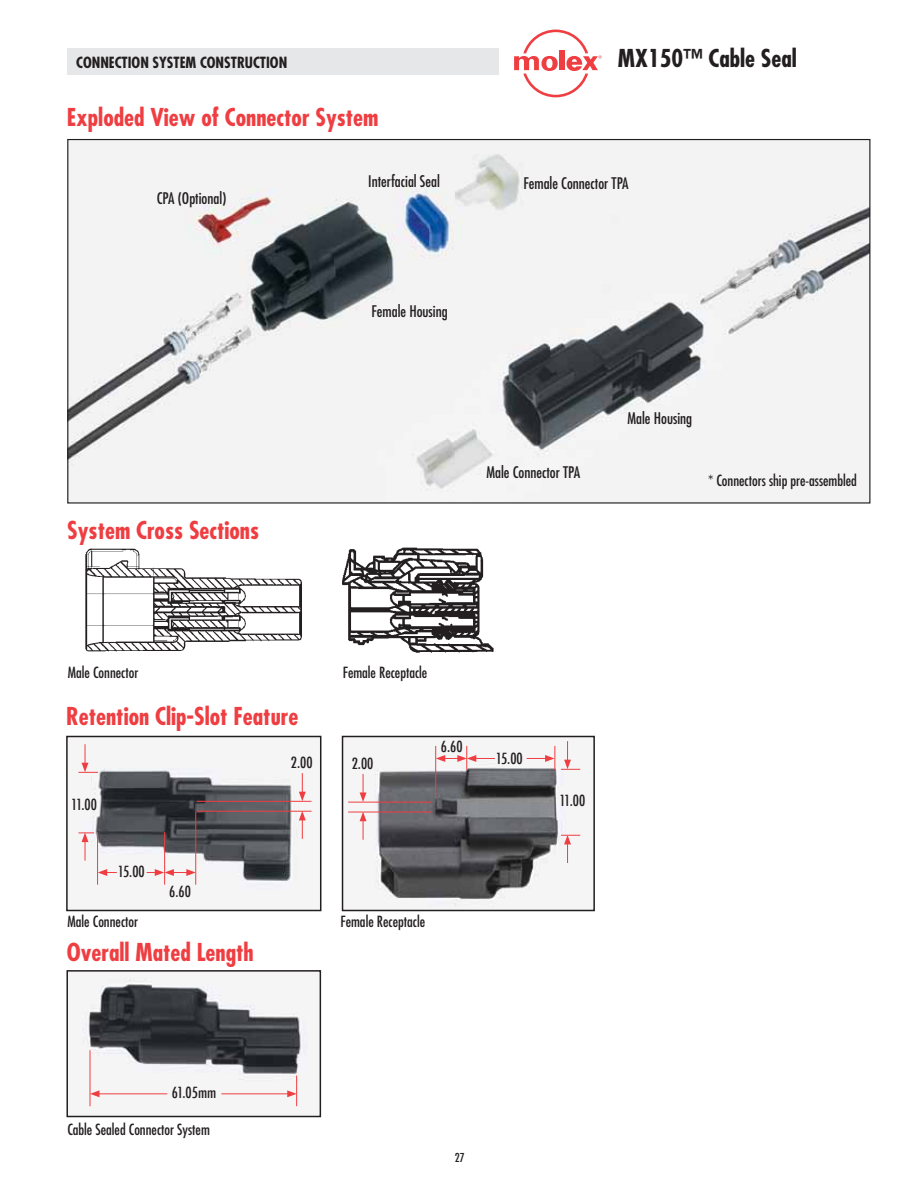
<style>
.page{position:relative;width:918px;height:1188px;background:#fff}
.page>*{position:absolute;margin:0;border:0;box-sizing:border-box;transform-origin:0 0}
.t1{font:700 condensed 24px "Futura";color:#ef3e42}
.t2{font:700 condensed 24px "Futura";color:#231f20}
.t3{font:condensed 15.6px "Futura";color:#231f20}
.t4{font:condensed 15px "Futura";color:#231f20}
.t5{font:500 condensed 15px "Futura";color:#231f20}
.t6{font:700 condensed 15px "Futura";color:#231f20}
.t7{font:condensed 12px "Futura";color:#231f20}
</style>
<div class="page">
<div style="left:67px;top:48px;width:432px;height:27px;background:#e6e7e8"></div>
<svg style="left:514px;top:30px;width:88px;height:67px"></svg>
<img style="left:85px;top:548px;width:217px;height:104px">
<img style="left:342px;top:547px;width:152px;height:106px">
<img style="left:69px;top:141px;width:799px;height:361px">
<img style="left:82px;top:977px;width:226px;height:130px">
<div style="left:66px;top:970px;width:255px;height:147px;border:2px solid #231f20"></div>
<hr style="left:90px;top:1050px;width:1px;height:56px;background:#ef3e42">
<hr style="left:296px;top:1076px;width:1px;height:30px;background:#ef3e42">
<hr style="left:221px;top:1093px;width:69px;height:1px;background:#ef3e42">
<svg style="left:287px;top:1090px;width:10px;height:7px"></svg>
<hr style="left:97px;top:1093px;width:70px;height:1px;background:#ef3e42">
<svg style="left:90px;top:1090px;width:10px;height:7px"></svg>
<img style="left:78px;top:767px;width:234px;height:123px">
<div style="left:66px;top:736px;width:255px;height:175px;border:2px solid #231f20"></div>
<img style="left:348px;top:745px;width:233px;height:162px">
<div style="left:342px;top:736px;width:253px;height:175px;border:2px solid #231f20"></div>
<svg style="left:78px;top:833px;width:16px;height:28px"></svg>
<svg style="left:78px;top:744px;width:20px;height:29px"></svg>
<hr style="left:197px;top:801px;width:115px;height:1px;background:#ef3e42">
<hr style="left:197px;top:811px;width:115px;height:1px;background:#ef3e42">
<svg style="left:299px;top:811px;width:7px;height:28px"></svg>
<svg style="left:147px;top:869px;width:48px;height:7px"></svg>
<svg style="left:98px;top:869px;width:19px;height:7px"></svg>
<svg style="left:299px;top:773px;width:7px;height:28px"></svg>
<hr style="left:195px;top:812px;width:1px;height:73px;background:#ef3e42">
<hr style="left:164px;top:832px;width:1px;height:53px;background:#ef3e42">
<hr style="left:97px;top:832px;width:1px;height:53px;background:#ef3e42">
<hr style="left:348px;top:802px;width:83px;height:1px;background:#ef3e42">
<hr style="left:348px;top:812px;width:83px;height:1px;background:#ef3e42">
<svg style="left:360px;top:812px;width:7px;height:28px"></svg>
<svg style="left:360px;top:774px;width:7px;height:28px"></svg>
<svg style="left:561px;top:835px;width:19px;height:28px"></svg>
<svg style="left:561px;top:741px;width:19px;height:29px"></svg>
<hr style="left:435px;top:746px;width:1px;height:52px;background:#ef3e42">
<svg style="left:436px;top:746px;width:59px;height:24px"></svg>
<svg style="left:527px;top:746px;width:28px;height:24px"></svg>
<p class="t6" style="left:76px;top:53px;width:213px">CONNECTION SYSTEM CONSTRUCTION</p>
<h1 class="t2" style="left:618px;top:43px;width:181px">MX150™ Cable Seal</h1>
<h1 class="t1" style="left:67px;top:102px;width:313px">Exploded View of Connector System</h1>
<p class="t3" style="left:157px;top:189px;width:71px">CPA (Optional)</p>
<h1 class="t1" style="left:67px;top:515px;width:193px">System Cross Sections</h1>
<p class="t3" style="left:368px;top:171px;width:73px">Interfacial Seal</p>
<p class="t3" style="left:372px;top:301px;width:78px">Female Housing</p>
<p class="t3" style="left:524px;top:173px;width:107px">Female Connector TPA</p>
<p class="t3" style="left:486px;top:463px;width:95px">Male Connector TPA</p>
<p class="t3" style="left:627px;top:408px;width:66px">Male Housing</p>
<p class="t4" style="left:708px;top:471px;width:150px">* Connectors ship pre-assembled</p>
<p class="t4" style="left:68px;top:663px;width:72px">Male Connector</p>
<p class="t4" style="left:343px;top:663px;width:86px">Female Receptacle</p>
<h1 class="t1" style="left:66px;top:701px;width:234px">Retention Clip-Slot Feature</h1>
<p class="t5" style="left:71px;top:795px;width:27px">11.00</p>
<p class="t5" style="left:291px;top:753px;width:23px">2.00</p>
<p class="t5" style="left:352px;top:754px;width:23px">2.00</p>
<p class="t5" style="left:441px;top:737px;width:23px">6.60</p>
<p class="t5" style="left:118px;top:862px;width:29px">15.00</p>
<p class="t5" style="left:169px;top:882px;width:23px">6.60</p>
<p class="t4" style="left:68px;top:912px;width:72px">Male Connector</p>
<p class="t4" style="left:341px;top:912px;width:86px">Female Receptacle</p>
<h1 class="t1" style="left:67px;top:936px;width:189px">Overall Mated Length</h1>
<p class="t5" style="left:496px;top:749px;width:29px">15.00</p>
<p class="t5" style="left:559px;top:790px;width:27px">11.00</p>
<p class="t5" style="left:172px;top:1083px;width:46px">61.05mm</p>
<p class="t4" style="left:67px;top:1120px;width:144px">Cable Sealed Connector System</p>
<p class="t7" style="left:455px;top:1150px;width:11px">27</p>
</div>
